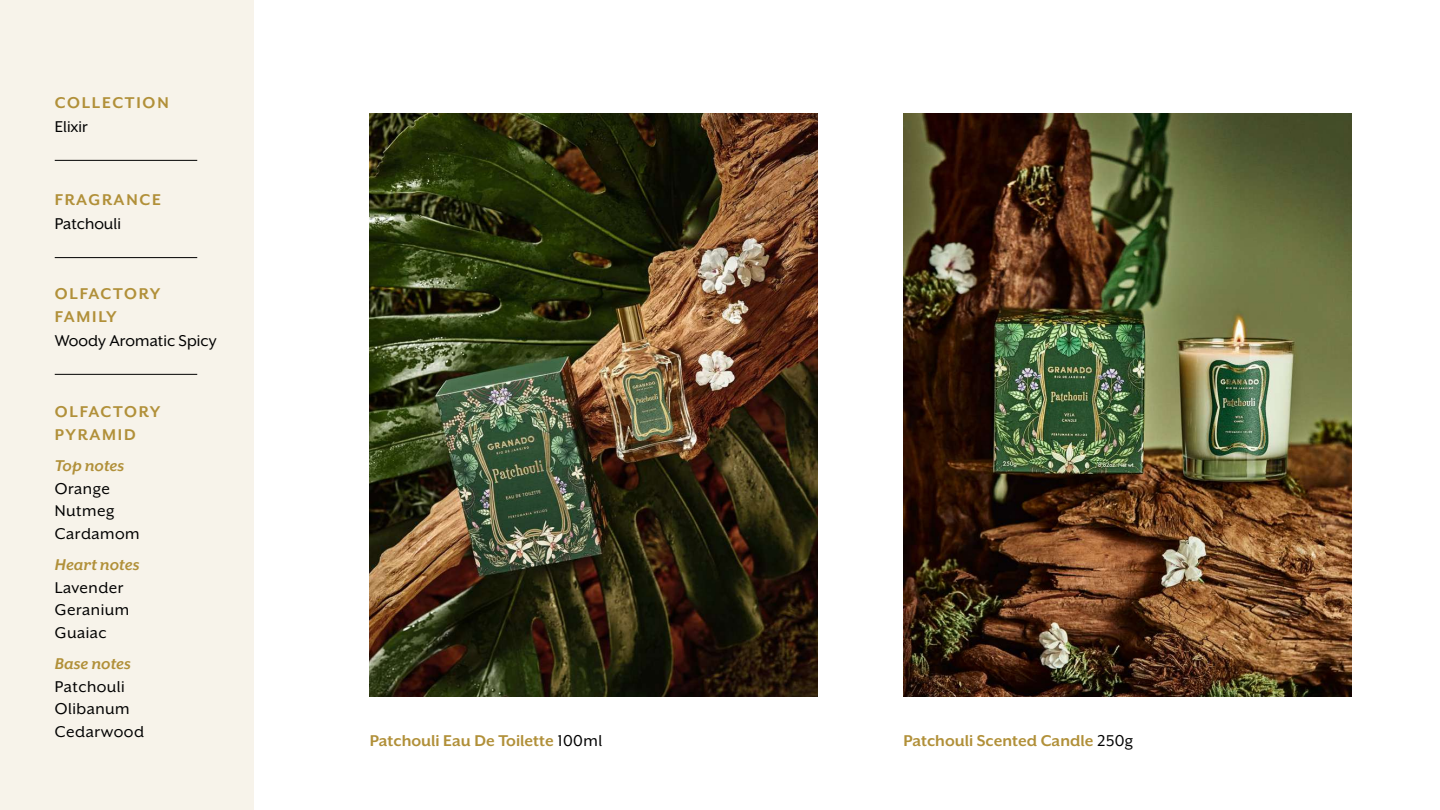
<style>
.page{position:relative;width:1440px;height:810px;background:#fff}
.page>*{position:absolute;margin:0;border:0;box-sizing:border-box;transform-origin:0 0}
.t1{font:18px/22.5px "Mr Eaves XL San OT";letter-spacing:.025em;color:#000}
.t2{font:700 18px "Mr Eaves XL San OT";color:#b19039}
.t3{font:700 18px/22.5px "Mr Eaves XL San OT";letter-spacing:.1em;color:#b19039}
.t4{font:18px "Mr Eaves XL San OT";color:#000}
.t5{font:italic 700 18px "Mr Eaves XL San OT";color:#b19039}
.s1{font-weight:400;color:#000}
</style>
<div class="page">
<div style="left:0;top:0;width:253px;height:809px;background:#f7f3ea"></div>
<img style="left:903px;top:113px;width:448px;height:584px">
<img style="left:370px;top:113px;width:448px;height:584px">
<hr style="left:55px;top:257px;width:142px;height:1px;background:#000">
<hr style="left:55px;top:374px;width:142px;height:1px;background:#000">
<hr style="left:55px;top:160px;width:142px;height:1px;background:#000">
<p class="t3" style="left:55px;top:91px;width:115px">COLLECTION</p>
<p class="t1" style="left:55px;top:115px;width:35px">Elixir</p>
<p class="t3" style="left:55px;top:188px;width:108px">FRAGRANCE</p>
<p class="t4" style="left:55px;top:214px;width:68px">Patchouli</p>
<p class="t3" style="left:55px;top:283px;width:107px">OLFACTORY<br>FAMILY</p>
<p class="t4" style="left:55px;top:331px;width:163px">Woody Aromatic Spicy</p>
<p class="t3" style="left:55px;top:401px;width:107px">OLFACTORY<br>PYRAMID</p>
<p class="t5" style="left:55px;top:456px;width:71px">Top notes</p>
<p class="t1" style="left:55px;top:477px;width:86px">Orange<br>Nutmeg<br>Cardamom</p>
<p class="t5" style="left:55px;top:555px;width:86px">Heart notes</p>
<p class="t1" style="left:55px;top:576px;width:76px">Lavender<br>Geranium<br>Guaiac</p>
<p class="t5" style="left:55px;top:654px;width:77px">Base notes</p>
<p class="t1" style="left:55px;top:675px;width:91px">Patchouli<br>Olibanum<br>Cedarwood</p>
<p class="t2" style="left:370px;top:730px;width:234px">Patchouli Eau De Toilette <span class="s1">100ml</span></p>
<p class="t2" style="left:903px;top:730px;width:231px">Patchouli Scented Candle <span class="s1">250g</span></p>
</div>
